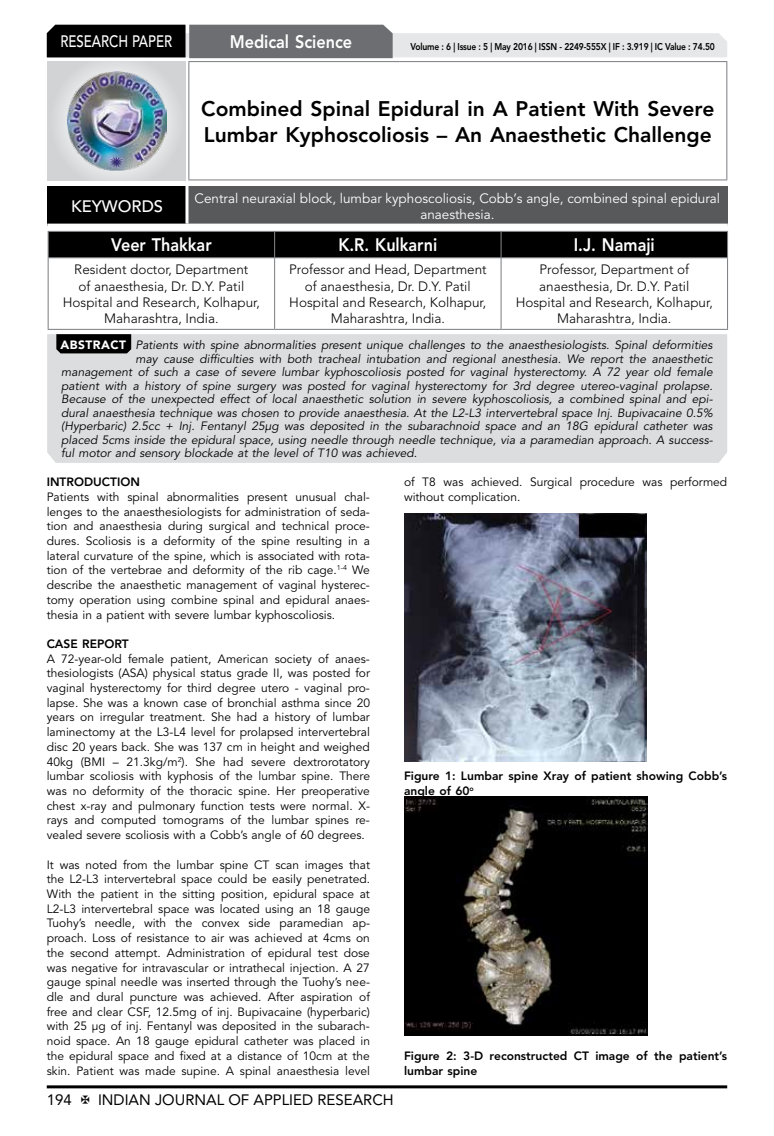
<style>
.page{position:relative;width:774px;height:1136px;background:#fff}
.page>*{position:absolute;margin:0;border:0;box-sizing:border-box;transform-origin:0 0}
.t1{font:800 21px/26.2px "Avenir LT Std";color:#000}
.t2{font:800 18px "Avenir LT Std";color:#fff;scale:.9 1}
.t3{font:500 16.5px "Avenir LT Std";color:#fff;scale:.8 1}
.t4{font:500 16.5px "Avenir LT Std";color:#fff}
.t5{font:15px "Avenir LT Std";color:#000}
.t6{font:300 13.5px/16.2px "Avenir LT Std";color:#000;text-align:center}
.t7{font:13.5px/16.2px "Avenir LT Std";color:#fff;text-align:center}
.t8{font:12px/14.7px "Avenir LT Std";color:#000;text-align:justify}
.t9{font:italic 12px "Avenir LT Std";color:#000}
.t10{font:800 12px/14.7px "Avenir LT Std";color:#000}
.t11{font:800 9.75px "Avenir LT Std";letter-spacing:-.02em;color:#000;scale:.87 1}
.s1{font-weight:900;font-style:normal;color:#fff}
</style>
<div class="page">
<hr style="left:47px;top:1085px;width:680px;height:3px;background:#000">
<div style="left:48px;top:62px;width:137px;height:118px;background:linear-gradient(to right,#d9dadb,#d9dadb)"></div>
<img style="left:68px;top:71px;width:99px;height:100px">
<svg style="left:47px;top:25px;width:680px;height:33px;background:#979899"></svg>
<hr style="left:188px;top:61px;width:539px;height:1px;background:#808285">
<hr style="left:188px;top:62px;width:1px;height:117px;background:#808285">
<hr style="left:726px;top:62px;width:1px;height:117px;background:#808285">
<hr style="left:188px;top:179px;width:539px;height:1px;background:#808285">
<div style="left:47px;top:186px;width:140px;height:39px;background:#000"></div>
<div style="left:187px;top:186px;width:541px;height:39px;background:#58595b"></div>
<hr style="left:185px;top:186px;width:3px;height:37px;background:#fff">
<hr style="left:47px;top:223px;width:140px;height:3px;background:#fff">
<hr style="left:187px;top:223px;width:541px;height:3px;background:#fff">
<div style="left:48px;top:231px;width:680px;height:26px;background:#000"></div>
<hr style="left:48px;top:257px;width:227px;height:1px;background:#808285">
<hr style="left:48px;top:258px;width:1px;height:71px;background:#808285">
<hr style="left:275px;top:257px;width:226px;height:1px;background:#808285">
<hr style="left:274px;top:258px;width:1px;height:71px;background:#808285">
<hr style="left:501px;top:257px;width:227px;height:1px;background:#808285">
<hr style="left:500px;top:258px;width:2px;height:71px;background:#808285">
<hr style="left:727px;top:258px;width:1px;height:71px;background:#808285">
<hr style="left:48px;top:329px;width:227px;height:1px;background:#808285">
<hr style="left:275px;top:329px;width:226px;height:1px;background:#808285">
<hr style="left:501px;top:329px;width:227px;height:1px;background:#808285">
<div style="left:47px;top:334px;width:680px;height:129px;background:#dcddde"></div>
<svg style="left:56px;top:334px;width:75px;height:19px"></svg>
<img style="left:404px;top:513px;width:242px;height:248px">
<img style="left:404px;top:796px;width:243px;height:238px">
<h3 class="t3" style="left:60px;top:32px;width:139px">RESEARCH PAPER</h3>
<h2 class="t2" style="left:230px;top:31px;width:138px">Medical Science</h2>
<p class="t11" style="left:410px;top:41px;width:351px">Volume : 6 | Issue : 5 | May 2016 | ISSN - 2249-555X | IF : 3.919 | IC Value : 74.50</p>
<h1 class="t1" style="left:201px;top:95px;width:515px">Combined Spinal Epidural in A Patient With Severe<br>Lumbar Kyphoscoliosis – An Anaesthetic Challenge</h1>
<h3 class="t4" style="left:71px;top:196px;width:94px">KEYWORDS</h3>
<p class="t7" style="left:195px;top:190px;width:527px">Central neuraxial block, lumbar kyphoscoliosis, Cobb’s angle, combined spinal epidural anaesthesia.</p>
<h2 class="t2" style="left:111px;top:234px;width:113px">Veer Thakkar</h2>
<h2 class="t2" style="left:338px;top:234px;width:111px">K.R. Kulkarni</h2>
<h2 class="t2" style="left:574px;top:234px;width:91px">I.J. Namaji</h2>
<p class="t6" style="left:63px;top:261px;width:199px">Resident doctor, Department<br>of anaesthesia, Dr. D.Y. Patil<br>Hospital and Research, Kolhapur,<br>Maharashtra, India.</p>
<p class="t6" style="left:289px;top:261px;width:199px">Professor and Head, Department of anaesthesia, Dr. D.Y. Patil<br>Hospital and Research, Kolhapur,<br>Maharashtra, India.</p>
<p class="t6" style="left:516px;top:261px;width:199px">Professor, Department of anaesthesia, Dr. D.Y. Patil<br>Hospital and Research, Kolhapur,<br>Maharashtra, India.</p>
<p class="t9" style="left:61px;top:338px;width:654px"><span class="s1">ABSTRACT</span> Patients with spine abnormalities present unique challenges to the anaesthesiologists. Spinal deformities</p>
<p class="t9" style="left:135px;top:352px;width:579px">may cause difficulties with both tracheal intubation and regional anesthesia. We report the anaesthetic</p>
<p class="t9" style="left:61px;top:365px;width:653px">management of such a case of severe lumbar kyphoscoliosis posted for vaginal hysterectomy. A 72 year old female</p>
<p class="t9" style="left:61px;top:379px;width:653px">patient with a history of spine surgery was posted for vaginal hysterectomy for 3rd degree utereo-vaginal prolapse.</p>
<p class="t9" style="left:61px;top:392px;width:653px">Because of the unexpected effect of local anaesthetic solution in severe kyphoscoliosis, a combined spinal and epi-</p>
<p class="t9" style="left:61px;top:406px;width:653px">dural anaesthesia technique was chosen to provide anaesthesia. At the L2-L3 intervertebral space Inj. Bupivacaine 0.5%</p>
<p class="t9" style="left:61px;top:419px;width:653px">(Hyperbaric) 2.5cc + Inj. Fentanyl 25µg was deposited in the subarachnoid space and an 18G epidural catheter was</p>
<p class="t9" style="left:61px;top:433px;width:653px">placed 5cms inside the epidural space, using needle through needle technique, via a paramedian approach. A success-</p>
<p class="t9" style="left:61px;top:446px;width:357px">ful motor and sensory blockade at the level of T10 was achieved.</p>
<p class="t10" style="left:47px;top:474px;width:95px">INTRODUCTION</p>
<p class="t8" style="left:47px;top:489px;width:325px">Patients with spinal abnormalities present unusual chal&shy;lenges to the anaesthesiologists for administration of seda&shy;tion and anaesthesia during surgical and technical proce&shy;dures. Scoliosis is a deformity of the spine resulting in a lateral curvature of the spine, which is associated with rota&shy;tion of the vertebrae and deformity of the rib cage.<sup>1-4</sup> We describe the anaesthetic management of vaginal hysterec&shy;tomy operation using combine spinal and epidural anaes&shy;thesia in a patient with severe lumbar kyphoscoliosis.</p>
<p class="t10" style="left:47px;top:636px;width:83px">CASE REPORT</p>
<p class="t8" style="left:47px;top:651px;width:325px">A 72-year-old female patient, American society of anaes&shy;thesiologists (ASA) physical status grade II, was posted for vaginal hysterectomy for third degree utero - vaginal pro&shy;lapse. She was a known case of bronchial asthma since 20 years on irregular treatment. She had a history of lumbar laminectomy at the L3-L4 level for prolapsed intervertebral disc 20 years back. She was 137 cm in height and weighed 40kg (BMI – 21.3kg/m<sup>2</sup>). She had severe dextrorotatory lumbar scoliosis with kyphosis of the lumbar spine. There was no deformity of the thoracic spine. Her preoperative chest x-ray and pulmonary function tests were normal. X&shy;rays and computed tomograms of the lumbar spines re&shy;vealed severe scoliosis with a Cobb’s angle of 60 degrees.</p>
<p class="t8" style="left:47px;top:857px;width:325px">It was noted from the lumbar spine CT scan images that the L2-L3 intervertebral space could be easily penetrated.<br>With the patient in the sitting position, epidural space at L2-L3 intervertebral space was located using an 18 gauge Tuohy’s needle, with the convex side paramedian ap&shy;proach. Loss of resistance to air was achieved at 4cms on the second attempt. Administration of epidural test dose was negative for intravascular or intrathecal injection. A 27 gauge spinal needle was inserted through the Tuohy’s nee&shy;dle and dural puncture was achieved. After aspiration of free and clear CSF, 12.5mg of inj. Bupivacaine (hyperbaric) with 25 µg of inj. Fentanyl was deposited in the subarach&shy;noid space. An 18 gauge epidural catheter was placed in the epidural space and fixed at a distance of 10cm at the skin. Patient was made supine. A spinal anaesthesia level</p>
<p class="t8" style="left:404px;top:475px;width:325px">of T8 was achieved. Surgical procedure was performed without complication.</p>
<p class="t10" style="left:404px;top:768px;width:325px">Figure 1: Lumbar spine Xray of patient showing Cobb’s angle of 60<sup>o</sup></p>
<p class="t10" style="left:404px;top:1048px;width:325px">Figure 2: 3-D reconstructed CT image of the patient’s lumbar spine</p>
<p class="t5" style="left:47px;top:1090px;width:27px">194</p>
<p class="t5" style="left:98px;top:1090px;width:297px">INDIAN JOURNAL OF APPLIED RESEARCH</p>
</div>
